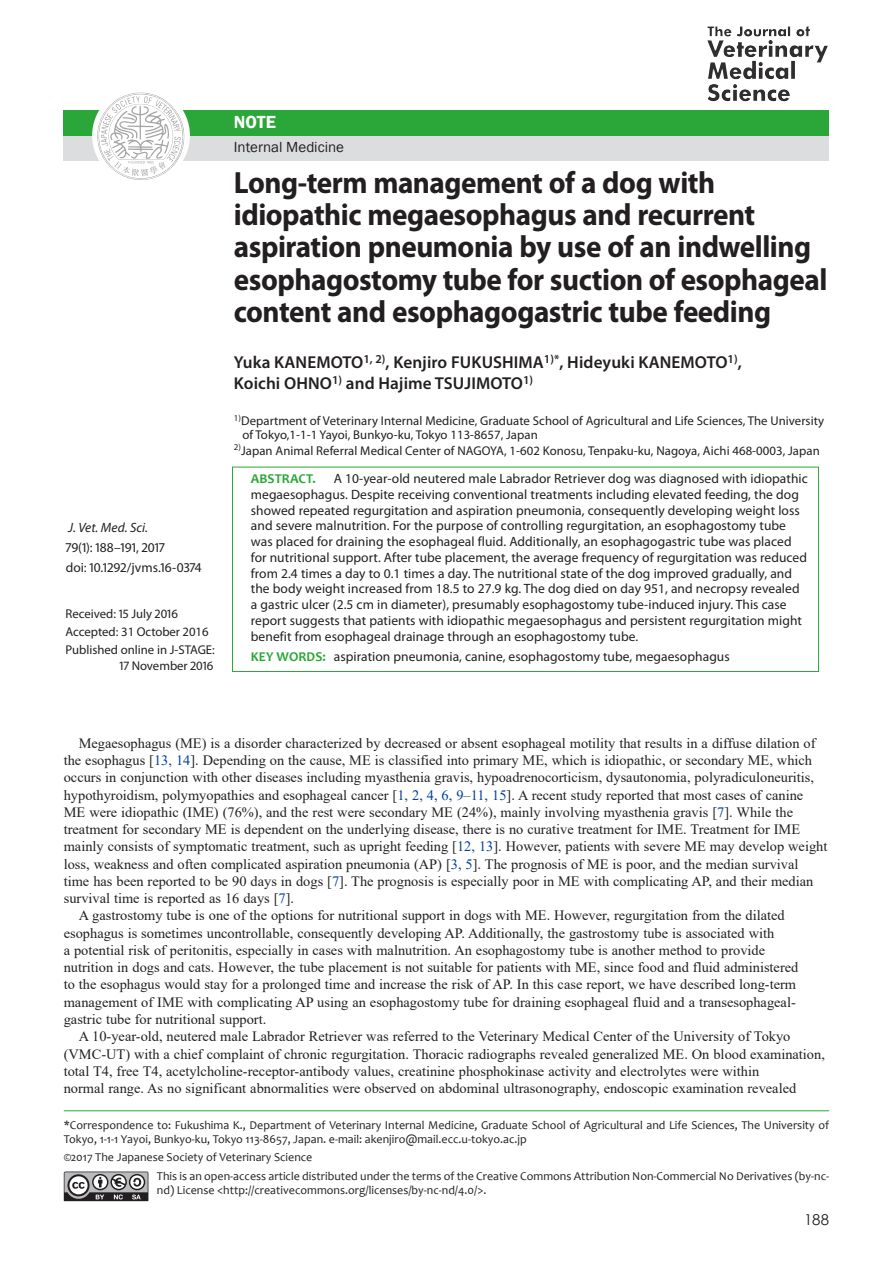
<style>
.page{position:relative;width:893px;height:1263px;background:#fff}
.page>*{position:absolute;margin:0;border:0;box-sizing:border-box;transform-origin:0 0}
.t1{font:700 30.75px/32.2px "Myriad Pro";letter-spacing:-.015em;color:#231f20;scale:.95 1}
.t2{font:600 18px "Franklin Gothic";color:#fff}
.t3{font:600 17.25px/21px "Myriad Pro";letter-spacing:.005em;color:#231f20}
.t4{font:15px "Franklin Gothic";color:#231f20}
.t5{font:15px "Century Gothic";color:#231f20}
.t6{font:14.25px "Times New Roman";color:#231f20}
.t7{font:13.5px/15.8px "Myriad Pro";letter-spacing:.005em;color:#231f20}
.t8{font:italic 13.5px "Myriad Pro";color:#231f20}
.t9{font:700 13.5px "Candara";letter-spacing:.005em;color:#2aa738}
.t10{font:12.75px/17.9px "Myriad Pro";letter-spacing:.005em;color:#231f20}
.t11{font:12px/13.5px "Candara";color:#231f20}
.s1{font-family:"Candara";font-weight:700;color:#2aa738}
.s2{color:#003f98}
</style>
<div class="page">
<hr style="left:64px;top:1110px;width:765px;height:1px;background:#2aa738">
<svg style="left:64px;top:1171px;width:84px;height:30px;background:#868586"></svg>
<div style="left:64px;top:136px;width:765px;height:25px;background:#dcdddf"></div>
<div style="left:64px;top:111px;width:765px;height:25px;background:#2aa738"></div>
<div style="left:92px;top:87px;width:98px;height:97px;background:#fff;border-radius:50%"></div>
<svg style="left:94px;top:92px;width:93px;height:88px"></svg>
<img style="left:707px;top:26px;width:106px;height:31px">
<div style="left:232px;top:467px;width:587px;height:205px;border:1px solid #2aa738"></div>
<p class="t8" style="left:68px;top:520px;width:81px">J. Vet. Med. Sci.</p>
<p class="t7" style="left:66px;top:538px;width:138px;line-height:20px">79(1): 188–191, 2017<br>doi: 10.1292/jvms.16-0374</p>
<p class="t10" style="left:66px;top:605px;width:151px">Received: 15 July 2016<br>Accepted: 31 October 2016<br>Published online in J-STAGE:</p>
<p class="t10" style="left:120px;top:656px;width:95px">17 November 2016</p>
<p class="t2" style="left:234px;top:111px;width:44px">NOTE</p>
<p class="t4" style="left:234px;top:138px;width:112px">Internal Medicine</p>
<h1 class="t1" style="left:234px;top:165px;width:626px">Long-term management of a dog with idiopathic megaesophagus and recurrent aspiration pneumonia by use of an indwelling esophagostomy tube for suction of esophageal content and esophagogastric tube feeding</h1>
<p class="t3" style="left:234px;top:352px;width:510px">Yuka KANEMOTO<sup>1,</sup> <sup>2)</sup>, Kenjiro FUKUSHIMA<sup>1)*</sup>, Hideyuki KANEMOTO<sup>1)</sup>,<br>Koichi OHNO<sup>1)</sup> and Hajime TSUJIMOTO<sup>1)</sup></p>
<p class="t10" style="left:242px;top:413px;width:583px;line-height:14.2px;text-indent:-9px"><sup>1)</sup>Department of Veterinary Internal Medicine, Graduate School of Agricultural and Life Sciences, The University of Tokyo,1-1-1 Yayoi, Bunkyo-ku, Tokyo 113-8657, Japan</p>
<p class="t10" style="left:234px;top:441px;width:587px"><sup>2)</sup>Japan Animal Referral Medical Center of NAGOYA, 1-602 Konosu, Tenpaku-ku, Nagoya, Aichi 468-0003, Japan</p>
<p class="t9" style="left:251px;top:470px;width:66px">ABSTRACT.</p>
<p class="t7" style="left:251px;top:470px;width:558px;text-indent:83px">A 10-year-old neutered male Labrador Retriever dog was diagnosed with idiopathic megaesophagus. Despite receiving conventional treatments including elevated feeding, the dog showed repeated regurgitation and aspiration pneumonia, consequently developing weight loss and severe malnutrition. For the purpose of controlling regurgitation, an esophagostomy tube was placed for draining the esophageal fluid. Additionally, an esophagogastric tube was placed for nutritional support. After tube placement, the average frequency of regurgitation was reduced from 2.4 times a day to 0.1 times a day. The nutritional state of the dog improved gradually, and the body weight increased from 18.5 to 27.9 kg. The dog died on day 951, and necropsy revealed a gastric ulcer (2.5 cm in diameter), presumably esophagostomy tube-induced injury. This case report suggests that patients with idiopathic megaesophagus and persistent regurgitation might benefit from esophageal drainage through an esophagostomy tube.</p>
<p class="t7" style="left:251px;top:649px;width:480px"><span class="s1">KEY WORDS:</span> aspiration pneumonia, canine, esophagostomy tube, megaesophagus</p>
<p class="t6" style="left:79px;top:733px;width:738px">Megaesophagus (ME) is a disorder characterized by decreased or absent esophageal motility that results in a diffuse dilation of</p>
<p class="t6" style="left:64px;top:750px;width:750px">the esophagus [<span class="s2">13, 14</span>]. Depending on the cause, ME is classified into primary ME, which is idiopathic, or secondary ME, which</p>
<p class="t6" style="left:64px;top:767px;width:752px">occurs in conjunction with other diseases including myasthenia gravis, hypoadrenocorticism, dysautonomia, polyradiculoneuritis,</p>
<p class="t6" style="left:64px;top:785px;width:741px">hypothyroidism, polymyopathies and esophageal cancer [<span class="s2">1, 2, 4, 6, 9–11, 15</span>]. A recent study reported that most cases of canine</p>
<p class="t6" style="left:64px;top:802px;width:731px">ME were idiopathic (IME) (76%), and the rest were secondary ME (24%), mainly involving myasthenia gravis [<span class="s2">7</span>]. While the</p>
<p class="t6" style="left:64px;top:819px;width:738px">treatment for secondary ME is dependent on the underlying disease, there is no curative treatment for IME. Treatment for IME</p>
<p class="t6" style="left:64px;top:836px;width:765px">mainly consists of symptomatic treatment, such as upright feeding [<span class="s2">12, 13</span>]. However, patients with severe ME may develop weight</p>
<p class="t6" style="left:64px;top:854px;width:736px">loss, weakness and often complicated aspiration pneumonia (AP) [<span class="s2">3, 5</span>]. The prognosis of ME is poor, and the median survival</p>
<p class="t6" style="left:64px;top:871px;width:751px">time has been reported to be 90 days in dogs [<span class="s2">7</span>]. The prognosis is especially poor in ME with complicating AP, and their median</p>
<p class="t6" style="left:64px;top:888px;width:232px">survival time is reported as 16 days [<span class="s2">7</span>].</p>
<p class="t6" style="left:79px;top:905px;width:707px">A gastrostomy tube is one of the options for nutritional support in dogs with ME. However, regurgitation from the dilated</p>
<p class="t6" style="left:64px;top:923px;width:712px">esophagus is sometimes uncontrollable, consequently developing AP. Additionally, the gastrostomy tube is associated with</p>
<p class="t6" style="left:64px;top:940px;width:703px">a potential risk of peritonitis, especially in cases with malnutrition. An esophagostomy tube is another method to provide</p>
<p class="t6" style="left:64px;top:957px;width:736px">nutrition in dogs and cats. However, the tube placement is not suitable for patients with ME, since food and fluid administered</p>
<p class="t6" style="left:64px;top:975px;width:734px">to the esophagus would stay for a prolonged time and increase the risk of AP. In this case report, we have described long-term</p>
<p class="t6" style="left:64px;top:992px;width:733px">management of IME with complicating AP using an esophagostomy tube for draining esophageal fluid and a transesophageal-</p>
<p class="t6" style="left:64px;top:1009px;width:204px">gastric tube for nutritional support.</p>
<p class="t6" style="left:79px;top:1026px;width:713px">A 10-year-old, neutered male Labrador Retriever was referred to the Veterinary Medical Center of the University of Tokyo</p>
<p class="t6" style="left:64px;top:1044px;width:763px">(VMC-UT) with a chief complaint of chronic regurgitation. Thoracic radiographs revealed generalized ME. On blood examination,</p>
<p class="t6" style="left:64px;top:1061px;width:697px">total T4, free T4, acetylcholine-receptor-antibody values, creatinine phosphokinase activity and electrolytes were within</p>
<p class="t6" style="left:64px;top:1078px;width:734px">normal range. As no significant abnormalities were observed on abdominal ultrasonography, endoscopic examination revealed</p>
<p class="t11" style="left:64px;top:1118px;width:767px">*Correspondence to: Fukushima K., Department of Veterinary Internal Medicine, Graduate School of Agricultural and Life Sciences, The University of<br>Tokyo, 1-1-1 Yayoi, Bunkyo-ku, Tokyo 113-8657, Japan. e-mail: akenjiro@mail.ecc.u-tokyo.ac.jp</p>
<p class="t11" style="left:157px;top:1146px;width:674px;line-height:19.8px;text-indent:-93px">©2017 The Japanese Society of Veterinary Science<br>This is an open-access article distributed under the terms of the Creative Commons Attribution Non-Commercial No Derivatives (by-nc-</p>
<p class="t11" style="left:157px;top:1183px;width:331px">nd) License &lt;http://creativecommons.org/licenses/by-nc-nd/4.0/&gt;.</p>
<p class="t5" style="left:804px;top:1209px;width:26px">188</p>
</div>
